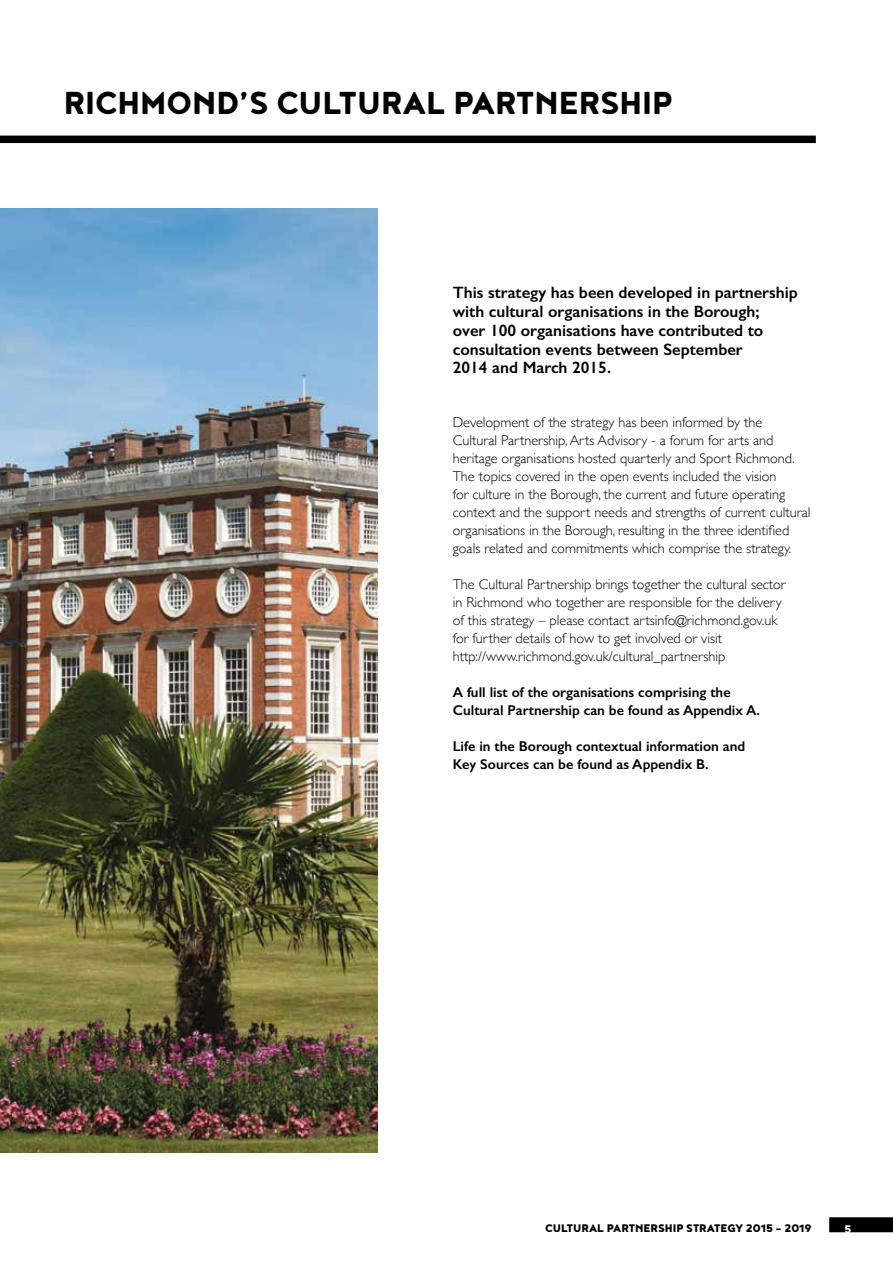
<style>
.page{position:relative;width:893px;height:1263px;background:#fff}
.page>*{position:absolute;margin:0;border:0;box-sizing:border-box;transform-origin:0 0}
.t1{font:800 39px "Noyh";color:#000}
.t2{font:600 16.5px/18.8px "Gill Sans";color:#000}
.t3{font:300 14.25px/18px "Gill Sans";color:#000}
.t4{font:600 14.25px/18px "Gill Sans";color:#000}
.t5{font:900 13.5px "Noyh";color:#000}
.t6{font:800 13.5px "Noyh";color:#fff}
</style>
<div class="page">
<div style="left:829px;top:1217px;width:64px;height:15px;background:#000"></div>
<div style="left:0;top:136px;width:816px;height:7px;background:#000"></div>
<img style="left:0;top:208px;width:378px;height:944px">
<h1 class="t1" style="left:64px;top:80px;width:610px">RICHMOND’S CULTURAL PARTNERSHIP</h1>
<p class="t2" style="left:453px;top:283px;width:347px">This strategy has been developed in partnership with cultural organisations in the Borough;<br>over 100 organisations have contributed to consultation events between September<br>2014 and March 2015.</p>
<p class="t3" style="left:453px;top:413px;width:359px">Development of the strategy has been informed by the<br>Cultural Partnership, Arts Advisory - a forum for arts and heritage organisations hosted quarterly and Sport Richmond.<br>The topics covered in the open events included the vision<br>for culture in the Borough, the current and future operating context and the support needs and strengths of current cultural organisations in the Borough, resulting in the three identified goals related and commitments which comprise the strategy.</p>
<p class="t3" style="left:453px;top:575px;width:334px">The Cultural Partnership brings together the cultural sector in Richmond who together are responsible for the delivery of this strategy – please contact artsinfo@richmond.gov.uk for further details of how to get involved or visit http://www.richmond.gov.uk/cultural_partnership</p>
<p class="t4" style="left:453px;top:683px;width:309px">A full list of the organisations comprising the<br>Cultural Partnership can be found as Appendix A.</p>
<p class="t4" style="left:453px;top:737px;width:294px">Life in the Borough contextual information and<br>Key Sources can be found as Appendix B.</p>
<p class="t5" style="left:545px;top:1220px;width:268px">CULTURAL PARTNERSHIP STRATEGY 2015 - 2019</p>
<p class="t6" style="left:845px;top:1221px;width:8px">5</p>
</div>
